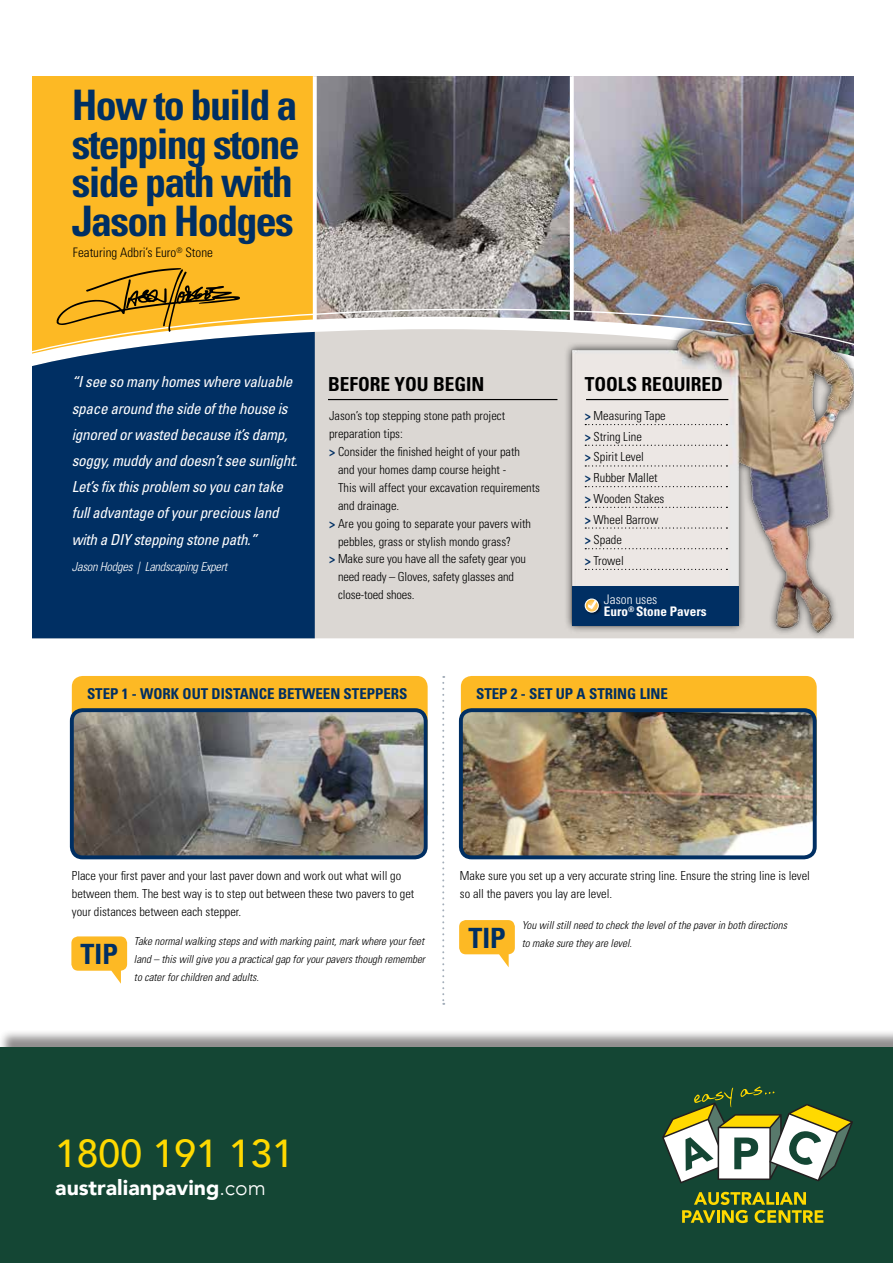
<style>
.page{position:relative;width:893px;height:1263px;background:#fff}
.page>*{position:absolute;margin:0;border:0;box-sizing:border-box;transform-origin:0 0}
.t1{font:700 condensed 42px/38.5px "Univers";letter-spacing:-.04em;color:#002f63}
.t2{font:500 39px "Avenir";color:#ffd900}
.t3{font:700 condensed 27.9px "Univers";color:#002f63}
.t4{font:900 21.15px "Avenir";color:#fff}
.t5{font:700 condensed 19.35px "Univers";color:#000}
.t6{font:italic condensed 15.15px/26.2px "Univers";letter-spacing:-.02em;color:#fff}
.t7{font:700 condensed 15px "Univers";color:#002f63}
.t8{font:700 condensed 13.2px/12.5px "Univers";color:#fff}
.t9{font:300 condensed 13.05px "Univers";color:#000}
.t10{font:300 condensed 12.45px/20.7px "Univers";color:#000}
.t11{font:italic 300 condensed 12.45px "Univers";letter-spacing:-.02em;color:#fff}
.t12{font:italic 300 condensed 11.1px/18px "Univers";color:#000;text-align:justify}
.s1{font-weight:700;color:#002f63}
.s2{font-weight:300}
</style>
<div class="page">
<div style="left:461px;top:676px;width:356px;height:147px;background:#fdb924;border-radius:11px"></div>
<img style="left:462px;top:713px;width:350px;height:144px">
<div style="left:459px;top:708px;width:358px;height:151px;border:4px solid #002f63;border-radius:11px"></div>
<div style="left:72px;top:676px;width:356px;height:147px;background:#fdb924;border-radius:11px"></div>
<div style="left:33px;top:76px;width:282px;height:293px;background:#fdb924"></div>
<img style="left:574px;top:76px;width:280px;height:199px">
<img style="left:317px;top:76px;width:253px;height:229px">
<svg style="left:313px;top:76px;width:4px;height:229px"></svg>
<svg style="left:442px;top:676px;width:2px;height:329px"></svg>
<svg style="left:570px;top:76px;width:4px;height:199px"></svg>
<svg style="left:56px;top:305px;width:483px;height:24px"></svg>
<div style="left:240px;top:329px;width:299px;height:309px;background:#dbd7d3"></div>
<div style="left:33px;top:332px;width:282px;height:306px;background:#002f63"></div>
<hr style="left:328px;top:399px;width:229px;height:1px;background:#000">
<img style="left:73px;top:713px;width:350px;height:144px">
<div style="left:70px;top:708px;width:358px;height:151px;border:4px solid #002f63;border-radius:11px"></div>
<div style="left:71px;top:936px;width:56px;height:35px;background:#fdb924;border-radius:7px"></div>
<div style="left:459px;top:920px;width:56px;height:34px;background:#fdb924;border-radius:7px"></div>
<img style="left:539px;top:276px;width:315px;height:362px">
<svg style="left:585px;top:424px;width:142px;height:1px"></svg>
<svg style="left:585px;top:445px;width:142px;height:1px"></svg>
<svg style="left:585px;top:465px;width:142px;height:1px"></svg>
<svg style="left:585px;top:486px;width:142px;height:1px"></svg>
<svg style="left:585px;top:507px;width:142px;height:1px"></svg>
<svg style="left:585px;top:527px;width:142px;height:2px"></svg>
<svg style="left:585px;top:548px;width:142px;height:1px"></svg>
<svg style="left:585px;top:569px;width:142px;height:1px"></svg>
<hr style="left:586px;top:399px;width:142px;height:1px;background:#000">
<svg style="left:57px;top:268px;width:183px;height:64px"></svg>
<div style="left:572px;top:586px;width:167px;height:39px;background:#002f63"></div>
<div style="left:584px;top:598px;width:18px;height:18px;background:#000;opacity:.5"></div>
<div style="left:585px;top:598px;width:14px;height:15px;border:1px solid #fff;border-radius:50%"></div>
<svg style="left:585px;top:599px;width:13px;height:13px"></svg>
<div style="left:0;top:1029px;width:893px;height:233px;background:#231f20;opacity:.5"></div>
<div style="left:0;top:1047px;width:893px;height:216px;background:#144634"></div>
<svg style="left:682px;top:1192px;width:141px;height:31px"></svg>
<svg style="left:662px;top:1086px;width:191px;height:97px"></svg>
<p class="t1" style="left:72px;top:86px;width:230px">How to build a stepping stone side path with<br>Jason Hodges</p>
<p class="t9" style="left:73px;top:245px;width:142px">Featuring Adbri’s Euro<sup>®</sup> Stone</p>
<p class="t6" style="left:72px;top:369px;width:227px">“I see so many homes where valuable space around the side of the house is ignored or wasted because it’s damp, soggy, muddy and doesn’t see sunlight.<br>Let’s fix this problem so you can take full advantage of your precious land with a DIY stepping stone path.”</p>
<p class="t11" style="left:72px;top:559px;width:157px">Jason Hodges | Landscaping Expert</p>
<p class="t5" style="left:328px;top:372px;width:158px">BEFORE YOU BEGIN</p>
<p class="t10" style="left:329px;top:405px;width:178px">Jason’s top stepping stone path project</p>
<p class="t10" style="left:329px;top:423px;width:75px">preparation tips:</p>
<p class="t10" style="left:329px;top:441px;width:192px"><span class="s1">&gt;</span> Consider the finished height of your path</p>
<p class="t10" style="left:338px;top:459px;width:170px">and your homes damp course height -</p>
<p class="t10" style="left:338px;top:477px;width:203px">This will affect your excavation requirements</p>
<p class="t10" style="left:338px;top:495px;width:63px">and drainage.</p>
<p class="t10" style="left:329px;top:513px;width:203px"><span class="s1">&gt;</span> Are you going to separate your pavers with</p>
<p class="t10" style="left:338px;top:531px;width:175px">pebbles, grass or stylish mondo grass?</p>
<p class="t10" style="left:329px;top:549px;width:198px"><span class="s1">&gt;</span> Make sure you have all the safety gear you</p>
<p class="t10" style="left:338px;top:567px;width:177px">need ready – Gloves, safety glasses and</p>
<p class="t10" style="left:338px;top:585px;width:78px">close-toed shoes.</p>
<p class="t5" style="left:585px;top:372px;width:140px">TOOLS REQUIRED</p>
<p class="t10" style="left:585px;top:405px;width:83px"><span class="s1">&gt;</span> Measuring Tape <span class="s1">&gt;</span> String Line<br><span class="s1">&gt;</span> Spirit Level<br><span class="s1">&gt;</span> Rubber Mallet <span class="s1">&gt;</span> Wooden Stakes <span class="s1">&gt;</span> Wheel Barrow <span class="s1">&gt;</span> Spade<br><span class="s1">&gt;</span> Trowel</p>
<p class="t8" style="left:604px;top:593px;width:104px"><span class="s2">Jason uses<br></span>Euro<sup>®</sup> Stone Pavers</p>
<p class="t7" style="left:87px;top:685px;width:322px">STEP 1 - WORK OUT DISTANCE BETWEEN STEPPERS</p>
<p class="t7" style="left:476px;top:685px;width:193px">STEP 2 - SET UP A STRING LINE</p>
<p class="t10" style="left:72px;top:866px;width:344px;line-height:17.9px">Place your first paver and your last paver down and work out what will go between them. The best way is to step out between these two pavers to get your distances between each stepper.</p>
<p class="t10" style="left:460px;top:866px;width:352px;line-height:17.9px">Make sure you set up a very accurate string line. Ensure the string line is level so all the pavers you lay are level.</p>
<p class="t12" style="left:134px;top:932px;width:293px">Take normal walking steps and with marking paint, mark where your feet land – this will give you a practical gap for your pavers though remember to cater for children and adults.</p>
<p class="t12" style="left:522px;top:916px;width:267px">You will still need to check the level of the paver in both directions to make sure they are level.</p>
<p class="t3" style="left:468px;top:921px;width:39px">TIP</p>
<p class="t3" style="left:81px;top:937px;width:39px">TIP</p>
<p class="t2" style="left:55px;top:1119px;width:240px">1800 191 131</p>
<p class="t4" style="left:55px;top:1169px;width:212px">australianpaving<span class="s2">.com</span></p>
</div>
